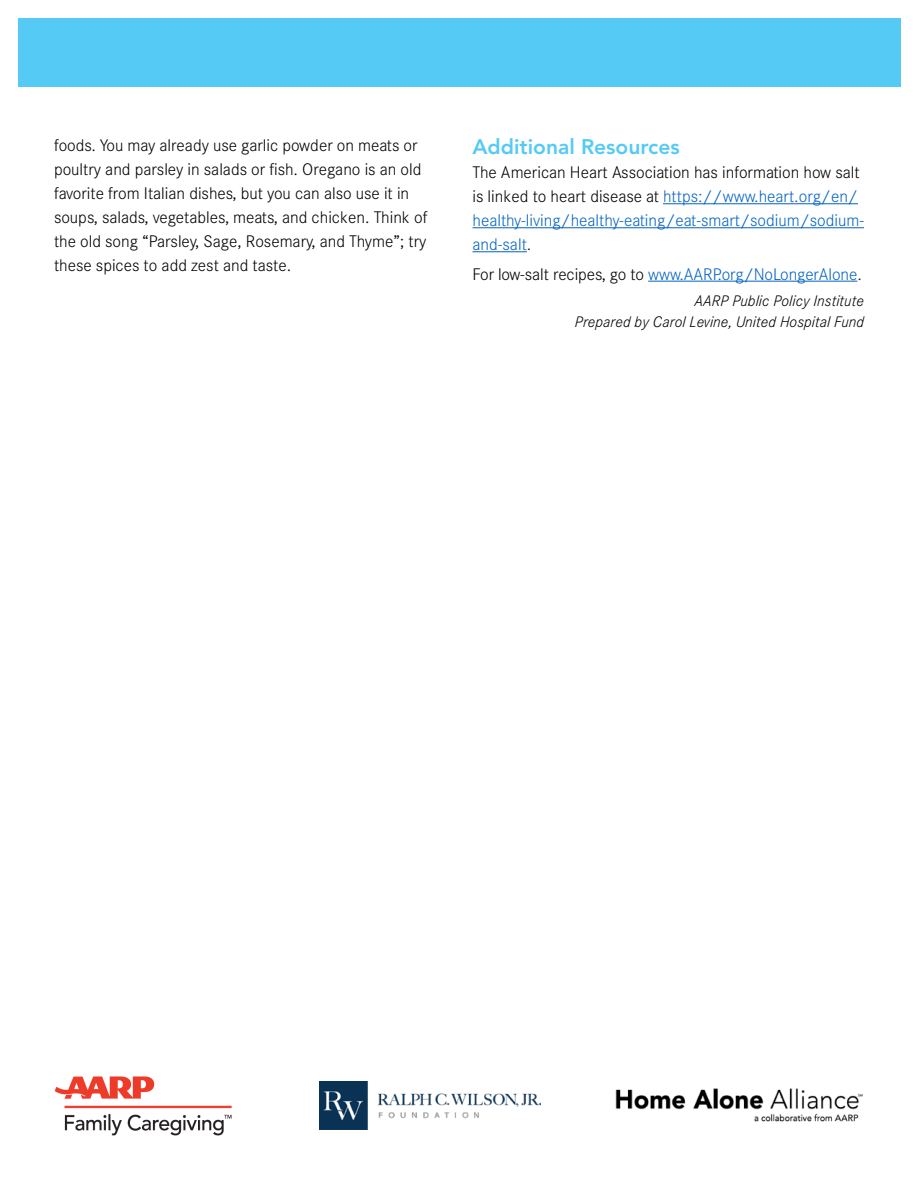
<style>
.page{position:relative;width:918px;height:1188px;background:#fff}
.page>*{position:absolute;margin:0;border:0;box-sizing:border-box;transform-origin:0 0}
.t1{font:800 21px "Avenir LT Std";color:#55caf5}
.t2{font:300 16.5px/24px "Corporate S";color:#000}
.t3{font:300 16.5px/24px "Corporate S";color:#0563c1}
.t4{font:italic 300 15px/21px "Corporate S";letter-spacing:.005em;color:#000;text-align:right}
.s1{color:#000}
.s2{color:#231f20}
</style>
<div class="page">
<div style="left:18px;top:18px;width:883px;height:68px;background:#55caf5"></div>
<hr style="left:663px;top:203px;width:195px;height:1px;background:#0563c1">
<hr style="left:472px;top:227px;width:392px;height:1px;background:#0563c1">
<hr style="left:472px;top:251px;width:55px;height:1px;background:#0563c1">
<hr style="left:648px;top:281px;width:209px;height:1px;background:#0563c1">
<img style="left:55px;top:1076px;width:177px;height:60px">
<img style="left:320px;top:1081px;width:221px;height:49px">
<img style="left:615px;top:1088px;width:248px;height:34px">
<p class="t2" style="left:54px;top:133px;width:375px">foods. You may already use garlic powder on meats or poultry and parsley in salads or fish. Oregano is an old favorite from Italian dishes, but you can also use it in soups, salads, vegetables, meats, and chicken. Think of the old song “Parsley, Sage, Rosemary, and Thyme”; try these spices to add zest and taste.</p>
<p class="t1" style="left:472px;top:134px;width:209px">Additional Resources</p>
<p class="t3" style="left:472px;top:160px;width:393px"><span class="s1">The American Heart Association has information how salt is linked to heart disease at</span> https://www.heart.org/en/ healthy-living/healthy-eating/eat-smart/sodium/sodium&shy;and-salt<span class="s2">.</span></p>
<p class="t3" style="left:472px;top:262px;width:391px"><span class="s1">For low-salt recipes, go to</span> www.AARP.org/NoLongerAlone<span class="s2">.</span></p>
<p class="t4" style="left:575px;top:290px;width:291px">AARP Public Policy Institute<br>Prepared by Carol Levine, United Hospital Fund</p>
</div>
